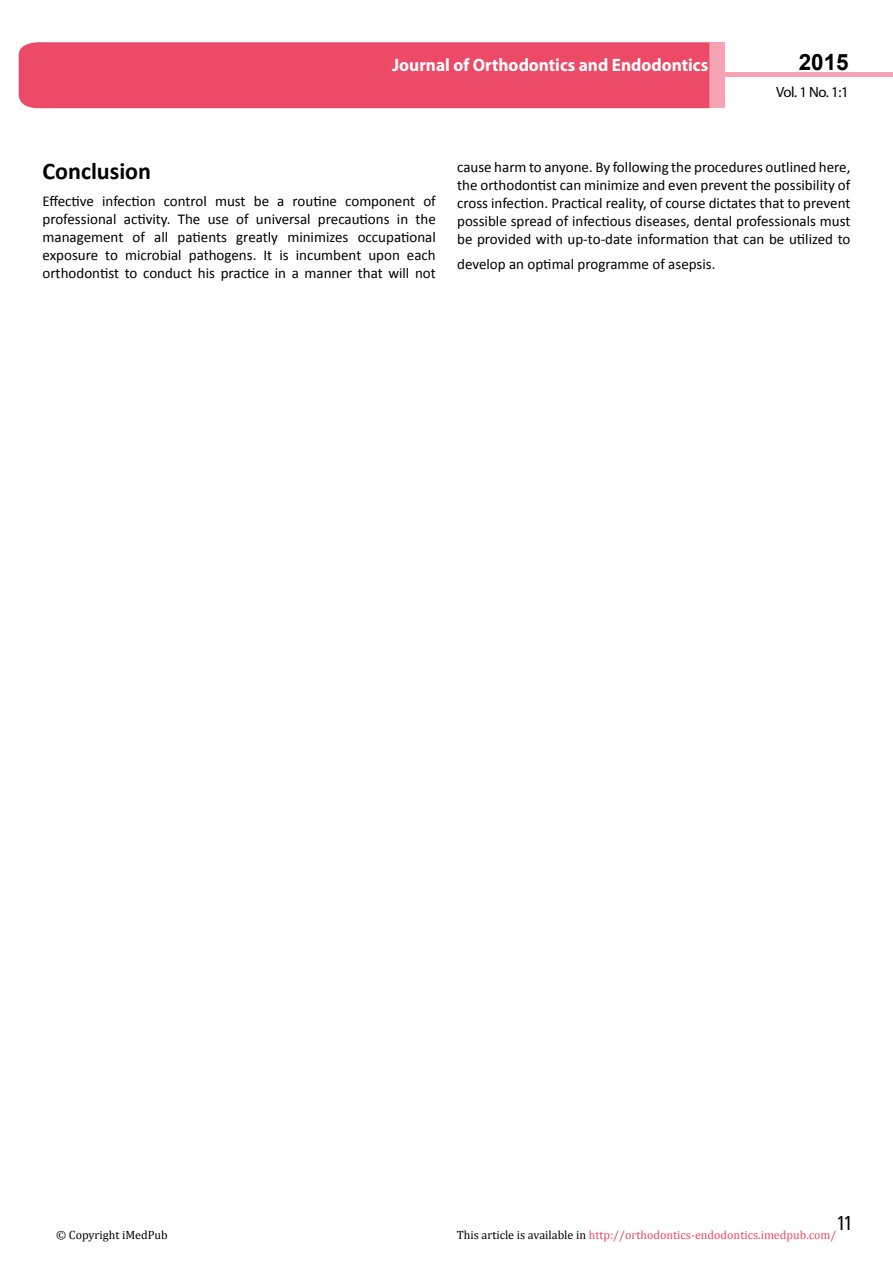
<style>
.page{position:relative;width:893px;height:1263px;background:#fff}
.page>*{position:absolute;margin:0;border:0;box-sizing:border-box;transform-origin:0 0}
.t1{font:25.5px "Tunga";color:#000}
.t2{font:700 24px "Calibri";color:#000}
.t3{font:700 22.5px "Arial";color:#000}
.t4{font:700 18px "Myriad Pro";color:#fff;scale:.96 1}
.t5{font:15px/18px "Calibri";color:#000;text-align:justify}
.t6{font:14.85px "Myriad Pro";color:#000}
.t7{font:12px "Cambria";color:#ed4a67}
.t8{font:12px "Cambria";color:#000}
.s1{color:#000}
</style>
<div class="page">
<hr style="left:725px;top:73px;width:168px;height:4px;background:#f6a4b3">
<div style="left:19px;top:42px;width:690px;height:66px;background:#ed4a67"></div>
<div style="left:709px;top:42px;width:16px;height:66px;background:#f6a4b3"></div>
<p class="t4" style="left:517px;top:53px;width:198px">ARCHIVOS D MEDICINA</p>
<h3 class="t3" style="left:799px;top:47px;width:52px">2015</h3>
<p class="t6" style="left:776px;top:83px;width:74px">Vol. 1 No. 1:1</p>
<p class="t4" style="left:392px;top:53px;width:331px">Journal of Orthodontics and Endodontics</p>
<h2 class="t2" style="left:43px;top:156px;width:110px">Conclusion</h2>
<p class="t5" style="left:43px;top:192px;width:395px">Effective infection control must be a routine component of professional activity. The use of universal precautions in the management of all patients greatly minimizes occupational exposure to microbial pathogens. It is incumbent upon each orthodontist to conduct his practice in a manner that will not</p>
<p class="t5" style="left:457px;top:158px;width:395px">cause harm to anyone. By following the procedures outlined here, the orthodontist can minimize and even prevent the possibility of cross infection. Practical reality, of course dictates that to prevent possible spread of infectious diseases, dental professionals must be provided with up-to-date information that can be utilized to</p>
<p class="t5" style="left:457px;top:255px;width:260px">develop an optimal programme of asepsis.</p>
<h1 class="t1" style="left:837px;top:1206px;width:16px">11</h1>
<p class="t8" style="left:56px;top:1228px;width:113px">© Copyright iMedPub</p>
<p class="t7" style="left:457px;top:1228px;width:381px"><span class="s1">This article is available in</span> http://orthodontics-endodontics.imedpub.com/</p>
</div>
